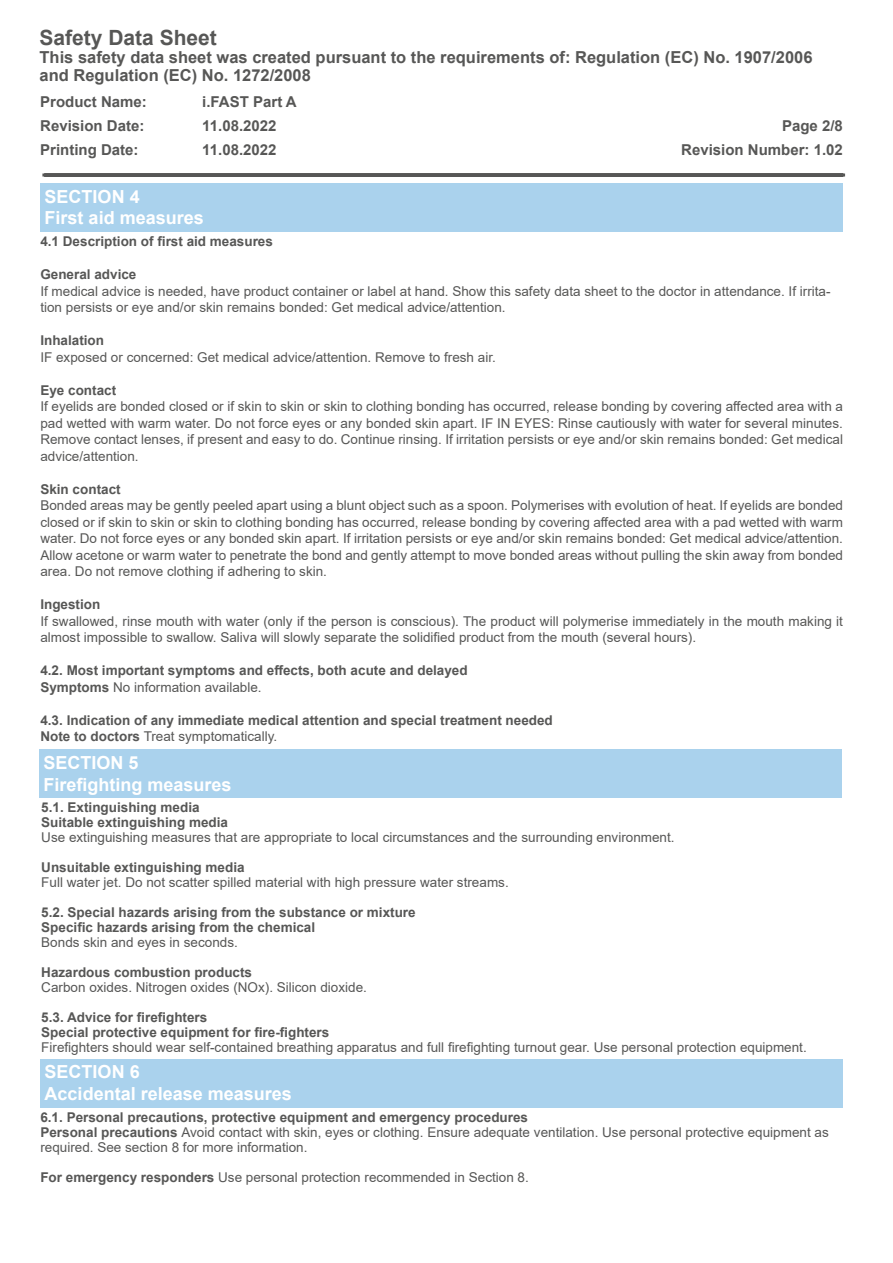
<style>
.page{position:relative;width:893px;height:1263px;background:#fff}
.page>*{position:absolute;margin:0;border:0;box-sizing:border-box;transform-origin:0 0}
.t1{font:700 21px "Arial";color:#575756}
.t2{font:700 18px/21.6px "Arial";color:#fff}
.t3{font:700 16.5px/18px "Arial";color:#575756}
.t4{font:700 15px "Arial";color:#575756}
.t5{font:13.5px/16.5px "Arial";color:#575756}
.t6{font:700 13.5px/15px "Arial";color:#575756}
.s1{font-weight:400}
.s2{font-weight:700}
</style>
<div class="page">
<div style="left:40px;top:183px;width:803px;height:49px;background:#aad2ed"></div>
<div style="left:39px;top:749px;width:803px;height:49px;background:#aad2ed"></div>
<hr style="left:44px;top:173px;width:800px;height:4px;background:#575756">
<div style="left:40px;top:1059px;width:803px;height:49px;background:#aad2ed"></div>
<h1 class="t1" style="left:40px;top:23px;width:179px">Safety Data Sheet</h1>
<p class="t3" style="left:40px;top:48px;width:774px">This safety data sheet was created pursuant to the requirements of: Regulation (EC) No. 1907/2006 and Regulation (EC) No. 1272/2008</p>
<p class="t4" style="left:40px;top:91px;width:108px">Product Name:</p>
<p class="t4" style="left:202px;top:91px;width:96px">i.FAST Part A</p>
<p class="t4" style="left:40px;top:115px;width:106px">Revision Date:</p>
<p class="t4" style="left:202px;top:115px;width:76px">11.08.2022</p>
<p class="t4" style="left:782px;top:115px;width:62px">Page 2/8</p>
<p class="t4" style="left:40px;top:139px;width:100px">Printing Date:</p>
<p class="t4" style="left:202px;top:139px;width:76px">11.08.2022</p>
<p class="t4" style="left:681px;top:139px;width:163px">Revision Number: 1.02</p>
<h2 class="t2" style="left:45px;top:186px;width:161px">SECTION 4<br>First aid measures</h2>
<p class="t6" style="left:40px;top:234px;width:234px">4.1 Description of first aid measures</p>
<p class="t6" style="left:40px;top:267px;width:98px">General advice</p>
<p class="t5" style="left:40px;top:283px;width:792px">If medical advice is needed, have product container or label at hand. Show this safety data sheet to the doctor in attendance. If irrita&shy;tion persists or eye and/or skin remains bonded: Get medical advice/attention.</p>
<p class="t6" style="left:40px;top:333px;width:65px">Inhalation</p>
<p class="t5" style="left:40px;top:349px;width:457px">IF exposed or concerned: Get medical advice/attention. Remove to fresh air.</p>
<p class="t6" style="left:40px;top:383px;width:77px">Eye contact</p>
<p class="t5" style="left:40px;top:398px;width:804px;text-align:justify">If eyelids are bonded closed or if skin to skin or skin to clothing bonding has occurred, release bonding by covering affected area with a pad wetted with warm water. Do not force eyes or any bonded skin apart. IF IN EYES: Rinse cautiously with water for several minutes.<br>Remove contact lenses, if present and easy to do. Continue rinsing. If irritation persists or eye and/or skin remains bonded: Get medical advice/attention.</p>
<p class="t6" style="left:40px;top:482px;width:82px">Skin contact</p>
<p class="t5" style="left:40px;top:497px;width:804px;text-align:justify">Bonded areas may be gently peeled apart using a blunt object such as a spoon. Polymerises with evolution of heat. If eyelids are bonded closed or if skin to skin or skin to clothing bonding has occurred, release bonding by covering affected area with a pad wetted with warm water. Do not force eyes or any bonded skin apart. If irritation persists or eye and/or skin remains bonded: Get medical advice/attention.<br>Allow acetone or warm water to penetrate the bond and gently attempt to move bonded areas without pulling the skin away from bonded area. Do not remove clothing if adhering to skin.</p>
<p class="t6" style="left:40px;top:597px;width:62px">Ingestion</p>
<p class="t5" style="left:40px;top:613px;width:804px">If swallowed, rinse mouth with water (only if the person is conscious). The product will polymerise immediately in the mouth making it almost impossible to swallow. Saliva will slowly separate the solidified product from the mouth (several hours).</p>
<p class="t6" style="left:40px;top:662px;width:429px;line-height:16.5px">4.2. Most important symptoms and effects, both acute and delayed<br>Symptoms <span class="s1">No information available.</span></p>
<p class="t6" style="left:40px;top:712px;width:514px;line-height:16.5px">4.3. Indication of any immediate medical attention and special treatment needed<br>Note to doctors <span class="s1">Treat symptomatically.</span></p>
<h2 class="t2" style="left:44px;top:752px;width:190px">SECTION 5<br>Firefighting measures</h2>
<p class="t6" style="left:41px;top:800px;width:188px">5.1. Extinguishing media<br>Suitable extinguishing media</p>
<p class="t5" style="left:41px;top:829px;width:635px">Use extinguishing measures that are appropriate to local circumstances and the surrounding environment.</p>
<p class="t6" style="left:41px;top:860px;width:205px">Unsuitable extinguishing media</p>
<p class="t5" style="left:41px;top:874px;width:469px">Full water jet. Do not scatter spilled material with high pressure water streams.</p>
<p class="t6" style="left:41px;top:905px;width:376px">5.2. Special hazards arising from the substance or mixture<br>Specific hazards arising from the chemical</p>
<p class="t5" style="left:41px;top:934px;width:198px">Bonds skin and eyes in seconds.</p>
<p class="t6" style="left:41px;top:965px;width:212px">Hazardous combustion products</p>
<p class="t5" style="left:41px;top:979px;width:327px">Carbon oxides. Nitrogen oxides (NOx). Silicon dioxide.</p>
<p class="t6" style="left:41px;top:1010px;width:290px">5.3. Advice for firefighters<br>Special protective equipment for fire-fighters</p>
<p class="t5" style="left:41px;top:1039px;width:767px">Firefighters should wear self-contained breathing apparatus and full firefighting turnout gear. Use personal protection equipment.</p>
<h2 class="t2" style="left:45px;top:1061px;width:249px">SECTION 6<br>Accidental release measures</h2>
<p class="t5" style="left:40px;top:1109px;width:790px;line-height:15px"><span class="s2">6.1. Personal precautions, protective equipment and emergency procedures<br>Personal precautions</span> Avoid contact with skin, eyes or clothing. Ensure adequate ventilation. Use personal protective equipment as required. See section 8 for more information.</p>
<p class="t5" style="left:40px;top:1169px;width:490px"><span class="s2">For emergency responders</span> Use personal protection recommended in Section 8.</p>
</div>
